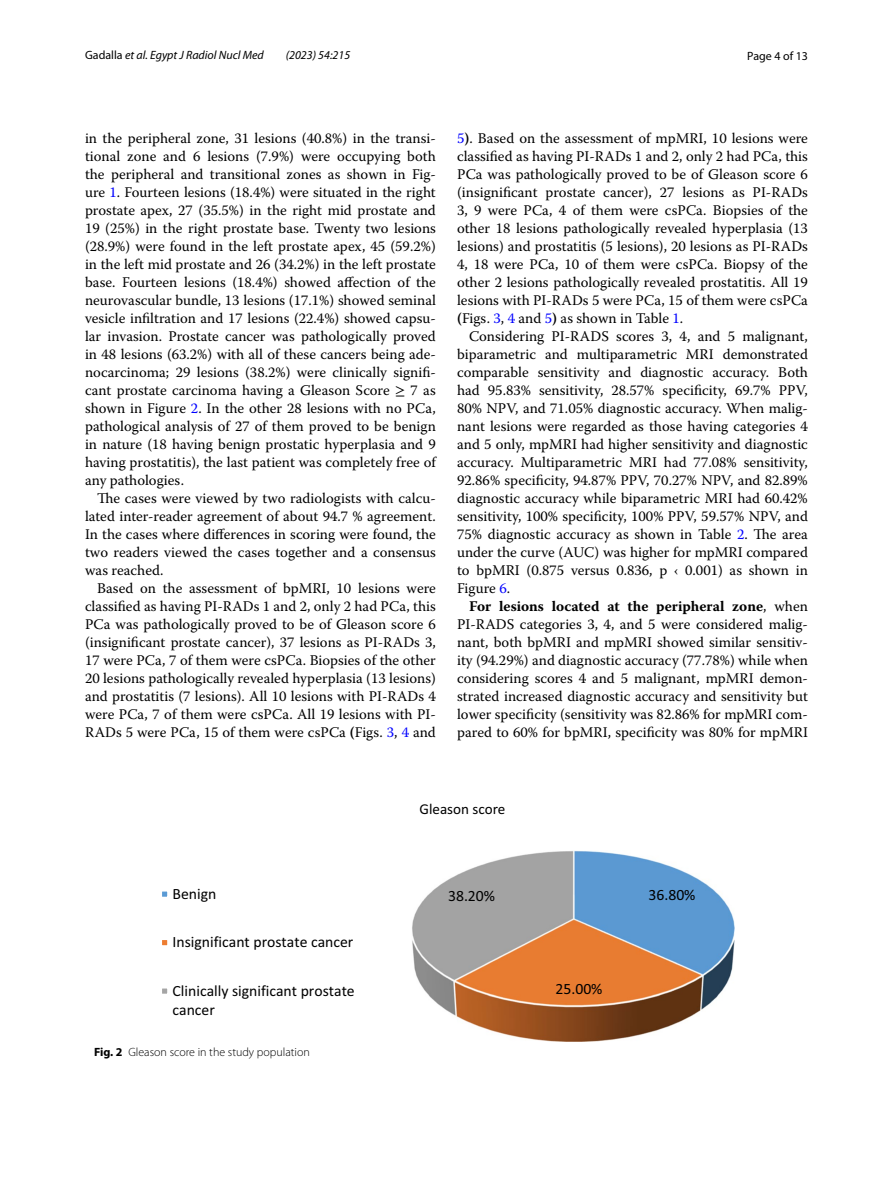
<style>
.page{position:relative;width:893px;height:1187px;background:#fff}
.page>*{position:absolute;margin:0;border:0;box-sizing:border-box;transform-origin:0 0}
.t1{font:15.75px/19.2px "Calibri 2";color:#000}
.t2{font:15.15px "Calibri 2";color:#000}
.t3{font:14.7px/18px "Warnock Pro";color:#000;text-align:justify}
.t4{font:italic 12px "Myriad Pro";color:#000}
.t5{font:300 12px "Myriad Pro";color:#000}
.t6{font:12px "Myriad Pro";color:#000}
.s1{font-style:normal}
.s2{color:#00f}
.s3{font-family:"STIX"}
.s4{font-weight:700}
</style>
<div class="page">
<img style="left:412px;top:850px;width:322px;height:190px">
<div style="left:160px;top:889px;width:9px;height:9px;background:#5b9bd5"></div>
<div style="left:159px;top:888px;width:12px;height:12px;border:3px solid #fff"></div>
<div style="left:160px;top:938px;width:9px;height:8px;background:#ed7d31"></div>
<div style="left:159px;top:936px;width:12px;height:12px;border:3px solid #fff"></div>
<svg style="left:163px;top:988px;width:4px;height:5px"></svg>
<div style="left:159px;top:984px;width:12px;height:13px;border:3px solid #fff"></div>
<p class="t4" style="left:85px;top:48px;width:180px"><span class="s1">Gadalla</span> et al. Egypt J Radiol Nucl Med</p>
<p class="t4" style="left:286px;top:48px;width:66px">(2023) 54:215</p>
<p class="t6" style="left:747px;top:48px;width:62px">Page 4 of 13</p>
<p class="t3" style="left:85px;top:128px;width:352px">in the peripheral zone, 31 lesions (40.8%) in the transi&shy;tional zone and 6 lesions (7.9%) were occupying both the peripheral and transitional zones as shown in Fig&shy;ure <span class="s2">1</span>. Fourteen lesions (18.4%) were situated in the right prostate apex, 27 (35.5%) in the right mid prostate and 19 (25%) in the right prostate base. Twenty two lesions (28.9%) were found in the left prostate apex, 45 (59.2%) in the left mid prostate and 26 (34.2%) in the left prostate base. Fourteen lesions (18.4%) showed affection of the neurovascular bundle, 13 lesions (17.1%) showed seminal vesicle infiltration and 17 lesions (22.4%) showed capsu&shy;lar invasion. Prostate cancer was pathologically proved in 48 lesions (63.2%) with all of these cancers being ade&shy;nocarcinoma; 29 lesions (38.2%) were clinically signifi&shy;cant prostate carcinoma having a Gleason Score <span class="s3">≥</span> 7 as shown in Figure <span class="s2">2</span>. In the other 28 lesions with no PCa, pathological analysis of 27 of them proved to be benign in nature (18 having benign prostatic hyperplasia and 9 having prostatitis), the last patient was completely free of any pathologies.</p>
<p class="t3" style="left:85px;top:488px;width:352px;text-indent:12px">The cases were viewed by two radiologists with calcu&shy;lated inter-reader agreement of about 94.7 % agreement.<br>In the cases where differences in scoring were found, the two readers viewed the cases together and a consensus was reached.</p>
<p class="t3" style="left:85px;top:578px;width:352px;text-indent:12px">Based on the assessment of bpMRI, 10 lesions were classified as having PI-RADs 1 and 2, only 2 had PCa, this PCa was pathologically proved to be of Gleason score 6 (insignificant prostate cancer), 37 lesions as PI-RADs 3, 17 were PCa, 7 of them were csPCa. Biopsies of the other 20 lesions pathologically revealed hyperplasia (13 lesions) and prostatitis (7 lesions). All 10 lesions with PI-RADs 4 were PCa, 7 of them were csPCa. All 19 lesions with PI-RADs 5 were PCa, 15 of them were csPCa <span class="s4">(</span>Figs. <span class="s2">3</span>, <span class="s2">4</span> and</p>
<p class="t3" style="left:457px;top:128px;width:352px"><span class="s2">5</span><span class="s4">)</span>. Based on the assessment of mpMRI, 10 lesions were classified as having PI-RADs 1 and 2, only 2 had PCa, this PCa was pathologically proved to be of Gleason score 6 (insignificant prostate cancer), 27 lesions as PI-RADs 3, 9 were PCa, 4 of them were csPCa. Biopsies of the other 18 lesions pathologically revealed hyperplasia (13 lesions) and prostatitis (5 lesions), 20 lesions as PI-RADs 4, 18 were PCa, 10 of them were csPCa. Biopsy of the other 2 lesions pathologically revealed prostatitis. All 19 lesions with PI-RADs 5 were PCa, 15 of them were csPCa <span class="s4">(</span>Figs. <span class="s2">3</span>, <span class="s2">4</span> and <span class="s2">5</span><span class="s4">)</span> as shown in Table <span class="s2">1</span>.</p>
<p class="t3" style="left:457px;top:326px;width:352px;text-indent:12px">Considering PI-RADS scores 3, 4, and 5 malignant, biparametric and multiparametric MRI demonstrated comparable sensitivity and diagnostic accuracy. Both had 95.83% sensitivity, 28.57% specificity, 69.7% PPV, 80% NPV, and 71.05% diagnostic accuracy. When malig&shy;nant lesions were regarded as those having categories 4 and 5 only, mpMRI had higher sensitivity and diagnostic accuracy. Multiparametric MRI had 77.08% sensitivity, 92.86% specificity, 94.87% PPV, 70.27% NPV, and 82.89% diagnostic accuracy while biparametric MRI had 60.42% sensitivity, 100% specificity, 100% PPV, 59.57% NPV, and 75% diagnostic accuracy as shown in Table <span class="s2">2</span>. The area under the curve (AUC) was higher for mpMRI compared to bpMRI (0.875 versus 0.836, p ‹ 0.001) as shown in Figure <span class="s2">6</span>.</p>
<p class="t3" style="left:457px;top:596px;width:352px;text-indent:12px"><span class="s4">For lesions located at the peripheral zone</span>, when PI-RADS categories 3, 4, and 5 were considered malig&shy;nant, both bpMRI and mpMRI showed similar sensitiv&shy;ity (94.29%) and diagnostic accuracy (77.78%) while when considering scores 4 and 5 malignant, mpMRI demon&shy;strated increased diagnostic accuracy and sensitivity but lower specificity (sensitivity was 82.86% for mpMRI com&shy;pared to 60% for bpMRI, specificity was 80% for mpMRI</p>
<p class="t1" style="left:173px;top:883px;width:45px">Benign</p>
<p class="t1" style="left:173px;top:932px;width:182px">Insignificant prostate cancer</p>
<p class="t1" style="left:173px;top:980px;width:184px">Clinically significant prostate cancer</p>
<p class="t5" style="left:94px;top:1045px;width:217px"><span class="s4">Fig. 2</span> Gleason score in the study population</p>
<p class="t2" style="left:419px;top:799px;width:87px">Gleason score</p>
<p class="t1" style="left:448px;top:886px;width:49px">38.20%</p>
<p class="t1" style="left:555px;top:979px;width:49px">25.00%</p>
<p class="t1" style="left:648px;top:884px;width:49px">36.80%</p>
</div>
